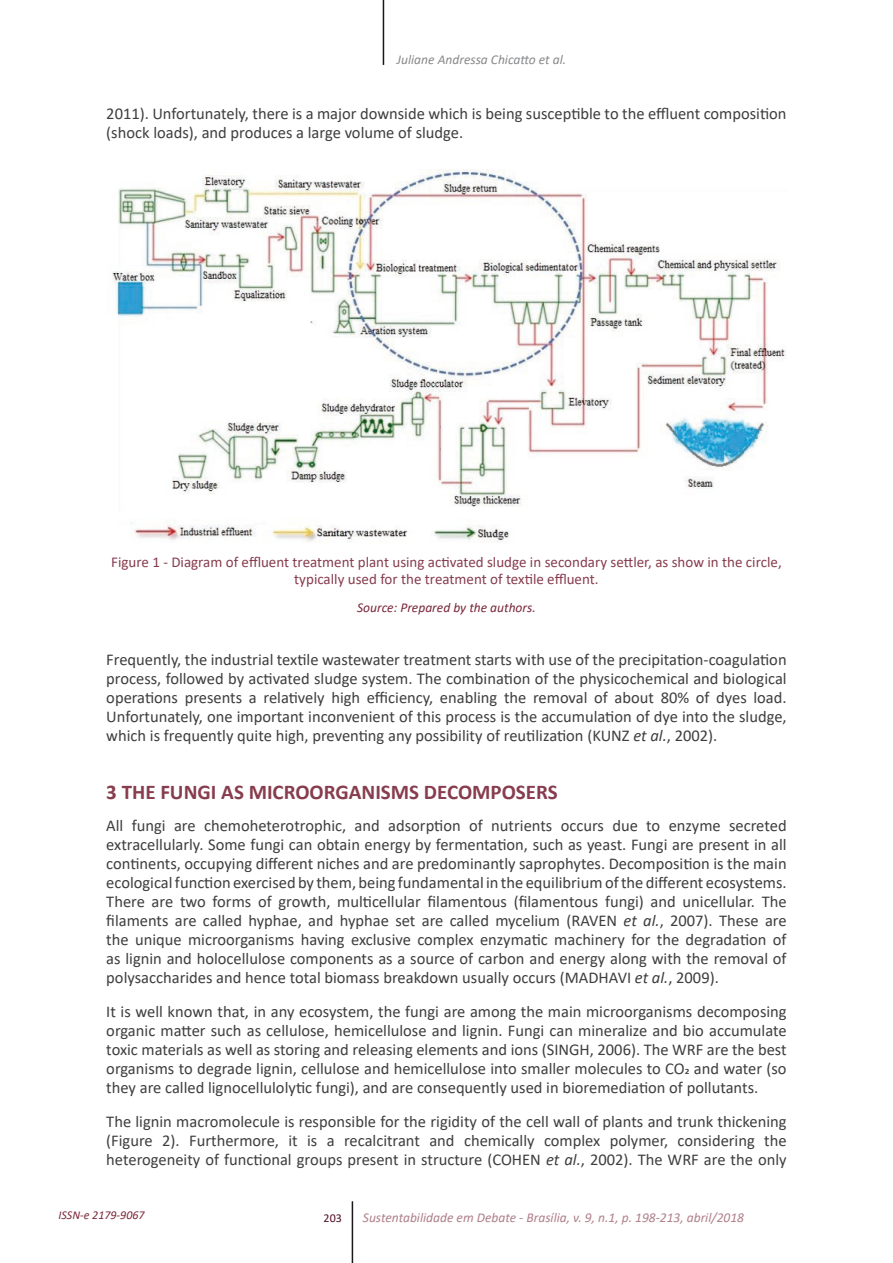
<style>
.page{position:relative;width:893px;height:1263px;background:#fff}
.page>*{position:absolute;margin:0;border:0;box-sizing:border-box;transform-origin:0 0}
.t1{font:700 21px "Calibri";color:#873d4d}
.t2{font:16.5px/18.9px "Calibri";color:#3e3e40;text-align:justify}
.t3{font:15px/17.2px "Calibri";color:#873d4d;text-align:center}
.t4{font:italic 13.5px "Calibri";color:#af7f8a}
.t5{font:italic 13.5px "Calibri";color:#87888a}
.t6{font:italic 13.5px "Calibri";color:#7a273a}
.t7{font:italic 12px "Calibri";color:#7a273a}
.t8{font:12px "Calibri";color:#520d25}
.s1{font-style:italic}
</style>
<div class="page">
<hr style="left:383px;top:0;width:1px;height:65px;background:#1a171c">
<hr style="left:352px;top:1201px;width:1px;height:62px;background:#1a171c">
<img style="left:112px;top:170px;width:674px;height:373px">
<p class="t5" style="left:397px;top:51px;width:171px">Juliane Andressa Chicatto et al.</p>
<p class="t2" style="left:106px;top:103px;width:682px">2011). Unfortunately, there is a major downside which is being susceptible to the effluent composition (shock loads), and produces a large volume of sludge.</p>
<p class="t3" style="left:111px;top:553px;width:672px">Figure 1 - Diagram of effluent treatment plant using activated sludge in secondary settler, as show in the circle, typically used for the treatment of textile effluent.</p>
<p class="t6" style="left:357px;top:598px;width:180px">Source: Prepared by the authors.</p>
<p class="t2" style="left:106px;top:650px;width:682px">Frequently, the industrial textile wastewater treatment starts with use of the precipitation-coagulation process, followed by activated sludge system. The combination of the physicochemical and biological operations presents a relatively high efficiency, enabling the removal of about 80% of dyes load.<br>Unfortunately, one important inconvenient of this process is the accumulation of dye into the sludge, which is frequently quite high, preventing any possibility of reutilization (KUNZ <span class="s1">et al.</span>, 2002).</p>
<p class="t1" style="left:106px;top:778px;width:453px">3 THE FUNGI AS MICROORGANISMS DECOMPOSERS</p>
<p class="t2" style="left:106px;top:816px;width:682px">All fungi are chemoheterotrophic, and adsorption of nutrients occurs due to enzyme secreted extracellularly. Some fungi can obtain energy by fermentation, such as yeast. Fungi are present in all continents, occupying different niches and are predominantly saprophytes. Decomposition is the main ecological function exercised by them, being fundamental in the equilibrium of the different ecosystems.<br>There are two forms of growth, multicellular filamentous (filamentous fungi) and unicellular. The filaments are called hyphae, and hyphae set are called mycelium (RAVEN <span class="s1">et al.</span>, 2007). These are the unique microorganisms having exclusive complex enzymatic machinery for the degradation of as lignin and holocellulose components as a source of carbon and energy along with the removal of polysaccharides and hence total biomass breakdown usually occurs (MADHAVI <span class="s1">et al.</span>, 2009).</p>
<p class="t2" style="left:106px;top:1001px;width:682px">It is well known that, in any ecosystem, the fungi are among the main microorganisms decomposing organic matter such as cellulose, hemicellulose and lignin. Fungi can mineralize and bio accumulate toxic materials as well as storing and releasing elements and ions (SINGH, 2006). The WRF are the best organisms to degrade lignin, cellulose and hemicellulose into smaller molecules to CO2 and water (so they are called lignocellulolytic fungi), and are consequently used in bioremediation of pollutants.</p>
<p class="t2" style="left:106px;top:1111px;width:682px">The lignin macromolecule is responsible for the rigidity of the cell wall of plants and trunk thickening (Figure 2). Furthermore, it is a recalcitrant and chemically complex polymer, considering the heterogeneity of functional groups present in structure (COHEN <span class="s1">et al.</span>, 2002). The WRF are the only</p>
<p class="t7" style="left:59px;top:1207px;width:88px">ISSN-e 2179-9067</p>
<p class="t4" style="left:363px;top:1208px;width:383px">Sustentabilidade em Debate - Brasília, v. 9, n.1, p. 198-213, abril/2018</p>
<p class="t8" style="left:324px;top:1209px;width:20px">203</p>
</div>
